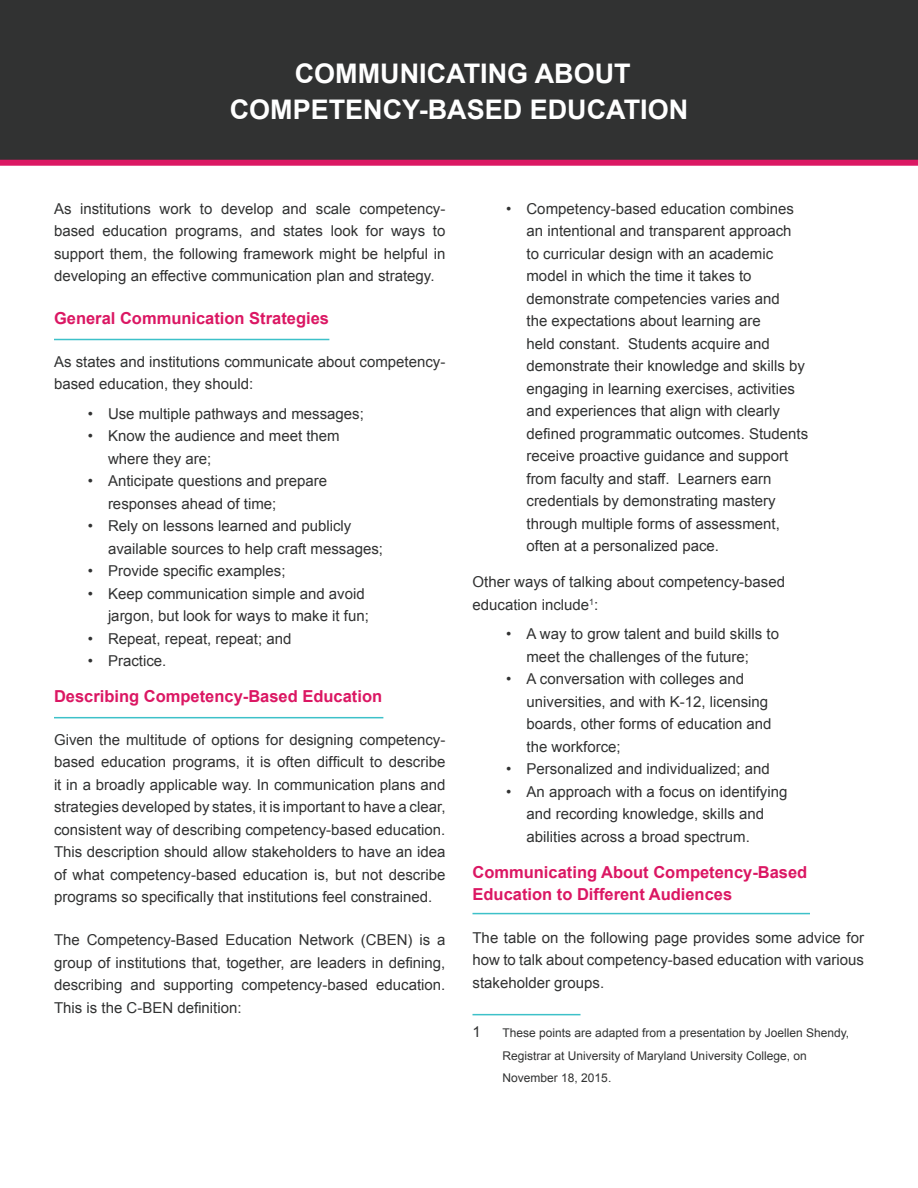
<style>
.page{position:relative;width:918px;height:1188px;background:#fff}
.page>*{position:absolute;margin:0;border:0;box-sizing:border-box;transform-origin:0 0}
.t1{font:700 27px/36px "Arial";color:#fff;text-align:center}
.t2{font:700 16.5px/22.5px "Arial";color:#db1763}
.t3{font:15px/22.5px "Arial";color:#313232}
.t4{font:12px/22.5px "Arial";color:#313232}
</style>
<div class="page">
<hr style="left:472px;top:1014px;width:108px;height:1px;background:#3dc1c9">
<div style="left:0;top:0;width:918px;height:163px;background:#313232"></div>
<div style="left:0;top:160px;width:918px;height:6px;background:#db1863"></div>
<hr style="left:54px;top:339px;width:275px;height:1px;background:#3dc1c9">
<hr style="left:54px;top:717px;width:329px;height:1px;background:#3dc1c9">
<hr style="left:472px;top:913px;width:338px;height:1px;background:#3dc1c9">
<h1 class="t1" style="left:230px;top:56px;width:460px">COMMUNICATING ABOUT<br>COMPETENCY-BASED EDUCATION</h1>
<p class="t3" style="left:54px;top:198px;width:393px;text-align:justify">As institutions work to develop and scale competency&shy;based education programs, and states look for ways to support them, the following framework might be helpful in developing an effective communication plan and strategy.</p>
<p class="t2" style="left:54px;top:308px;width:277px">General Communication Strategies</p>
<p class="t3" style="left:54px;top:351px;width:393px">As states and institutions communicate about competency&shy;based education, they should:</p>
<p class="t3" style="left:88px;top:402px;width:278px">• Use multiple pathways and messages;</p>
<p class="t3" style="left:108px;top:425px;width:233px;text-indent:-20px">• Know the audience and meet them where they are;</p>
<p class="t3" style="left:108px;top:470px;width:221px;text-indent:-20px">• Anticipate questions and prepare responses ahead of time;</p>
<p class="t3" style="left:108px;top:515px;width:277px;text-indent:-20px">• Rely on lessons learned and publicly available sources to help craft messages;</p>
<p class="t3" style="left:88px;top:560px;width:199px">• Provide specific examples;</p>
<p class="t3" style="left:88px;top:582px;width:283px;text-align:right">• Keep communication simple and avoid jargon, but look for ways to make it fun;</p>
<p class="t3" style="left:88px;top:627px;width:205px">• Repeat, repeat, repeat; and</p>
<p class="t3" style="left:88px;top:650px;width:80px">• Practice.</p>
<p class="t2" style="left:54px;top:686px;width:330px">Describing Competency-Based Education</p>
<p class="t3" style="left:54px;top:729px;width:393px;text-align:justify">Given the multitude of options for designing competency&shy;based education programs, it is often difficult to describe it in a broadly applicable way. In communication plans and strategies developed by states, it is important to have a clear, consistent way of describing competency-based education.<br>This description should allow stakeholders to have an idea of what competency-based education is, but not describe programs so specifically that institutions feel constrained.</p>
<p class="t3" style="left:54px;top:929px;width:393px;text-align:justify">The Competency-Based Education Network (CBEN) is a group of institutions that, together, are leaders in defining, describing and supporting competency-based education.<br>This is the C-BEN definition:</p>
<p class="t3" style="left:526px;top:198px;width:283px;text-indent:-20px">• Competency-based education combines an intentional and transparent approach<br>to curricular design with an academic model in which the time it takes to demonstrate competencies varies and<br>the expectations about learning are<br>held constant. Students acquire and demonstrate their knowledge and skills by engaging in learning exercises, activities and experiences that align with clearly defined programmatic outcomes. Students receive proactive guidance and support from faculty and staff. Learners earn credentials by demonstrating mastery through multiple forms of assessment, often at a personalized pace.</p>
<p class="t3" style="left:472px;top:571px;width:314px">Other ways of talking about competency-based education include<sup>1</sup>:</p>
<p class="t3" style="left:526px;top:623px;width:254px;text-indent:-20px">• A way to grow talent and build skills to meet the challenges of the future;</p>
<p class="t3" style="left:526px;top:668px;width:247px;text-indent:-20px">• A conversation with colleges and universities, and with K-12, licensing boards, other forms of education and the workforce;</p>
<p class="t3" style="left:506px;top:758px;width:265px">• Personalized and individualized; and</p>
<p class="t3" style="left:526px;top:780px;width:262px;text-indent:-20px">• An approach with a focus on identifying and recording knowledge, skills and abilities across a broad spectrum.</p>
<p class="t2" style="left:472px;top:861px;width:336px">Communicating About Competency-Based<br>Education to Different Audiences</p>
<p class="t3" style="left:472px;top:927px;width:393px;text-align:justify">The table on the following page provides some advice for how to talk about competency-based education with various stakeholder groups.</p>
<p class="t3" style="left:472px;top:1021px;width:10px">1</p>
<p class="t4" style="left:503px;top:1022px;width:348px">These points are adapted from a presentation by Joellen Shendy,<br>Registrar at University of Maryland University College, on<br>November 18, 2015.</p>
</div>
